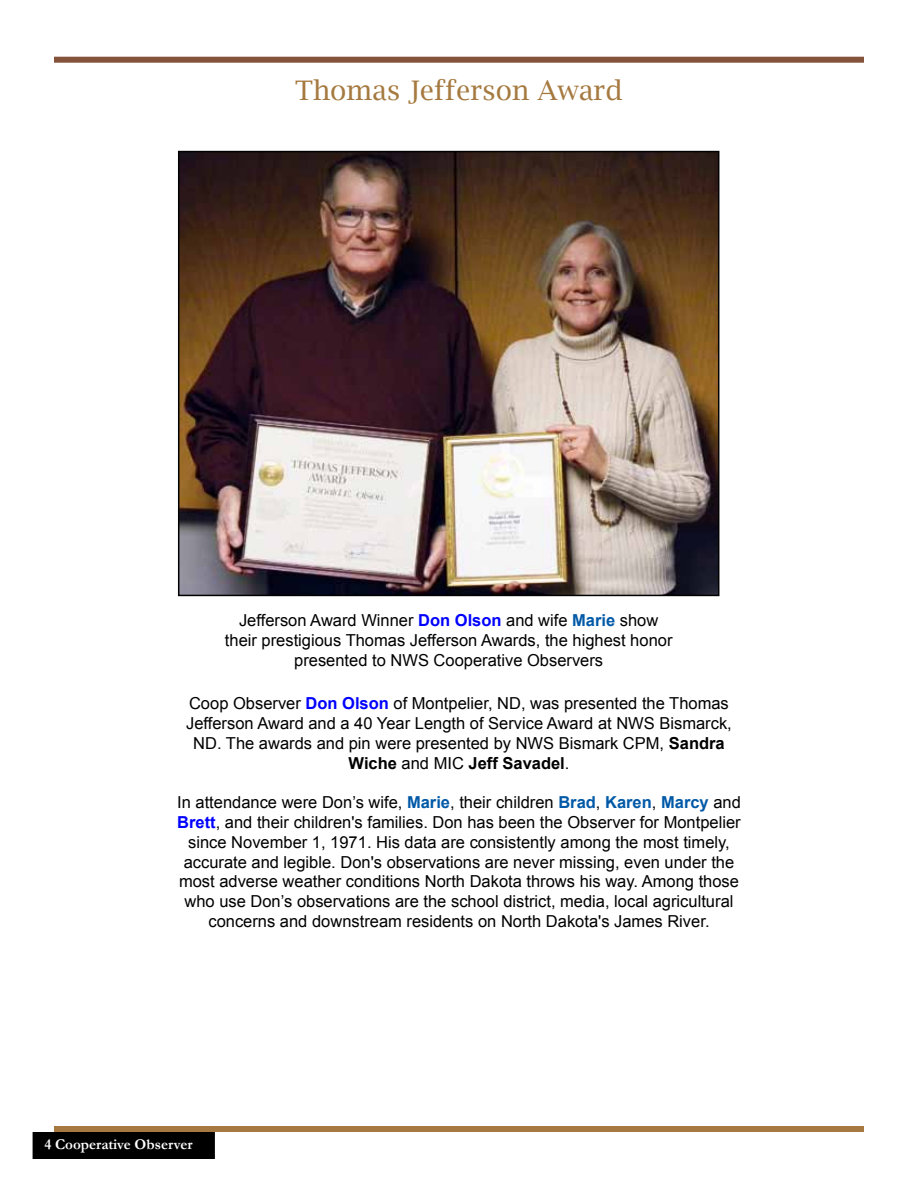
<style>
.page{position:relative;width:918px;height:1188px;background:#fff}
.page>*{position:absolute;margin:0;border:0;box-sizing:border-box;transform-origin:0 0}
.t1{font:27px "Lucida Bright";color:#a5793f}
.t2{font:16.5px/19.8px "Arial";color:#000;text-align:center}
.t3{font:700 15px "Garamond";color:#fff}
.s1{font-weight:700;color:#00f}
.s2{font-weight:700;color:#0059a7}
.s3{font-weight:700}
</style>
<div class="page">
<div style="left:33px;top:1133px;width:181px;height:25px;background:#000"></div>
<div style="left:33px;top:1132px;width:182px;height:27px;border:2px solid #000"></div>
<div style="left:54px;top:1126px;width:810px;height:6px;background:#a5793f"></div>
<div style="left:54px;top:57px;width:810px;height:6px;background:#845339"></div>
<img style="left:181px;top:154px;width:535px;height:439px">
<div style="left:178px;top:151px;width:541px;height:445px;border:2px solid #000"></div>
<h1 class="t1" style="left:295px;top:75px;width:329px">Thomas Jefferson Award</h1>
<p class="t2" style="left:225px;top:610px;width:449px">Jefferson Award Winner <span class="s1">Don Olson</span> and wife <span class="s2">Marie</span> show their prestigious Thomas Jefferson Awards, the highest honor presented to NWS Cooperative Observers</p>
<p class="t2" style="left:186px;top:694px;width:547px">Coop Observer <span class="s1">Don Olson</span> of Montpelier, ND, was presented the Thomas Jefferson Award and a 40 Year Length of Service Award at NWS Bismarck, ND. The awards and pin were presented by NWS Bismark CPM, <span class="s3">Sandra Wiche</span> and MIC <span class="s3">Jeff Savadel</span>.</p>
<p class="t2" style="left:177px;top:793px;width:565px">In attendance were Don’s wife, <span class="s2">Marie</span>, their children <span class="s2">Brad</span>, <span class="s2">Karen</span>, <span class="s2">Marcy</span> and <span class="s1">Brett</span>, and their children's families. Don has been the Observer for Montpelier since November 1, 1971. His data are consistently among the most timely, accurate and legible. Don's observations are never missing, even under the most adverse weather conditions North Dakota throws his way. Among those who use Don’s observations are the school district, media, local agricultural concerns and downstream residents on North Dakota's James River.</p>
<p class="t3" style="left:44px;top:1134px;width:150px">4 Cooperative Observer</p>
</div>
